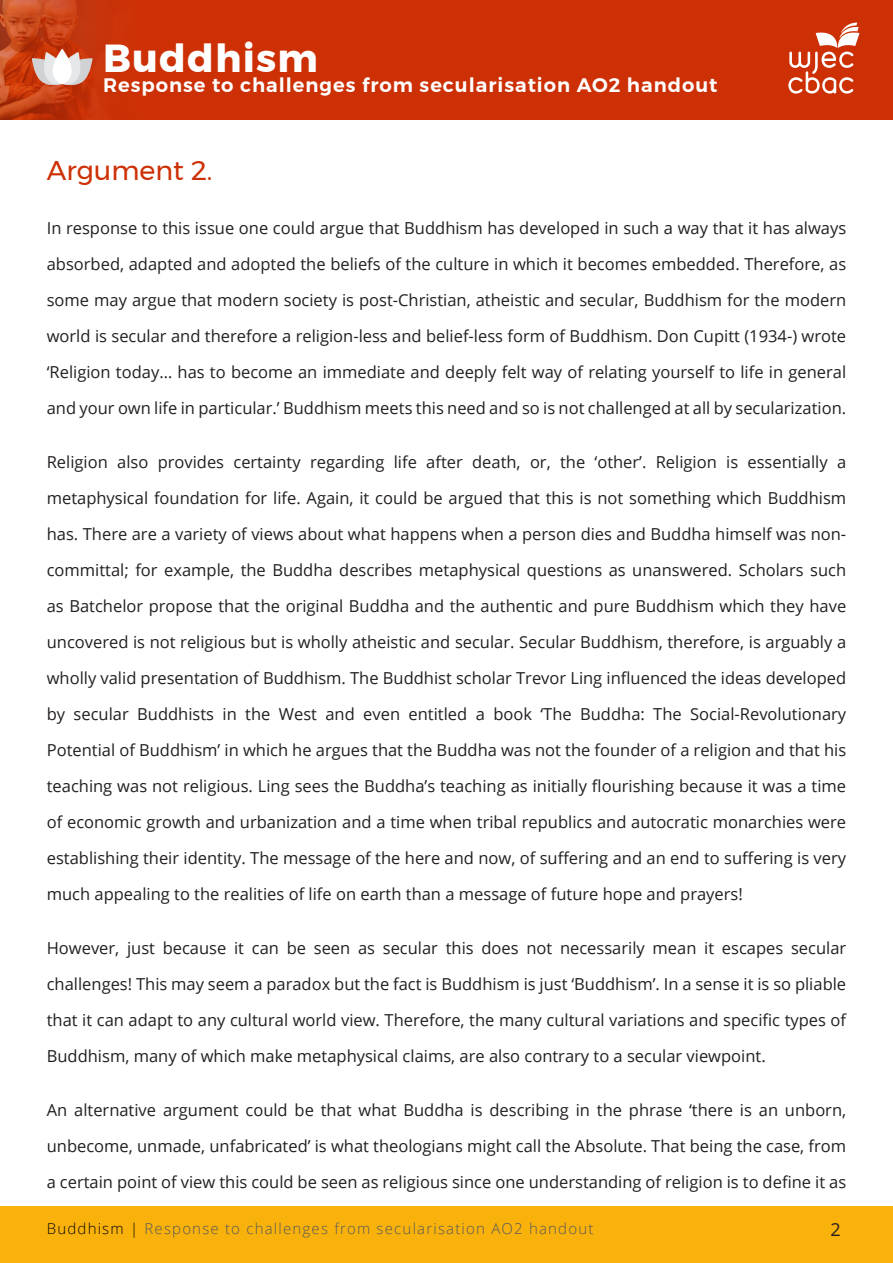
<style>
.page{position:relative;width:893px;height:1263px;background:#fff}
.page>*{position:absolute;margin:0;border:0;box-sizing:border-box;transform-origin:0 0}
.t1{font:700 39px "Montserrat";letter-spacing:.03em;color:#fff}
.t2{font:27px "Montserrat";color:#cd3005}
.t3{font:600 19.5px "Montserrat";letter-spacing:.05em;color:#fff}
.t4{font:18px "Open Sans";color:#231f20}
.Paragraph_text{font:16.5px/36px "Open Sans";color:#231f20;text-align:justify}
.t5{font:300 15px "Open Sans";letter-spacing:.08em;color:#57585a}
.s1{color:#0c0806}
</style>
<div class="page">
<img style="left:0;top:0;width:893px;height:119px">
<svg style="left:788px;top:23px;width:71px;height:71px"></svg>
<div style="left:0;top:1206px;width:893px;height:57px;background:#f9b20c"></div>
<svg style="left:32px;top:49px;width:60px;height:39px"></svg>
<svg style="left:57px;top:34px;width:11px;height:11px"></svg>
<h1 class="t1" style="left:103px;top:27px;width:216px">Buddhism</h1>
<p class="t3" style="left:103px;top:70px;width:616px">Response to challenges from secularisation AO2 handout</p>
<h2 class="t2" style="left:47px;top:150px;width:167px">Argument 2.</h2>
<p class="Paragraph_text" style="left:47px;top:210px;width:801px">In response to this issue one could argue that Buddhism has developed in such a way that it has always absorbed, adapted and adopted the beliefs of the culture in which it becomes embedded. Therefore, as some may argue that modern society is post-Christian, atheistic and secular, Buddhism for the modern world is secular and therefore a religion-less and belief-less form of Buddhism. Don Cupitt (1934-) wrote ‘Religion today… has to become an immediate and deeply felt way of relating yourself to life in general and your own life in particular.’ Buddhism meets this need and so is not challenged at all by secularization.</p>
<p class="Paragraph_text" style="left:47px;top:444px;width:801px">Religion also provides certainty regarding life after death, or, the ‘other’. Religion is essentially a metaphysical foundation for life. Again, it could be argued that this is not something which Buddhism has. There are a variety of views about what happens when a person dies and Buddha himself was non&shy;committal; for example, the Buddha describes metaphysical questions as unanswered. Scholars such as Batchelor propose that the original Buddha and the authentic and pure Buddhism which they have uncovered is not religious but is wholly atheistic and secular. Secular Buddhism, therefore, is arguably a wholly valid presentation of Buddhism. The Buddhist scholar Trevor Ling influenced the ideas developed by secular Buddhists in the West and even entitled a book ‘The Buddha: The Social-Revolutionary Potential of Buddhism’ in which he argues that the Buddha was not the founder of a religion and that his teaching was not religious. Ling sees the Buddha’s teaching as initially flourishing because it was a time of economic growth and urbanization and a time when tribal republics and autocratic monarchies were establishing their identity. The message of the here and now, of suffering and an end to suffering is very much appealing to the realities of life on earth than a message of future hope and prayers!</p>
<p class="Paragraph_text" style="left:47px;top:930px;width:801px">However, just because it can be seen as secular this does not necessarily mean it escapes secular challenges! This may seem a paradox but the fact is Buddhism is just ‘Buddhism’. In a sense it is so pliable that it can adapt to any cultural world view. Therefore, the many cultural variations and specific types of Buddhism, many of which make metaphysical claims, are also contrary to a secular viewpoint.</p>
<p class="Paragraph_text" style="left:47px;top:1092px;width:801px">An alternative argument could be that what Buddha is describing in the phrase ‘there is an unborn, unbecome, unmade, unfabricated’ is what theologians might call the Absolute. That being the case, from a certain point of view this could be seen as religious since one understanding of religion is to define it as</p>
<p class="t5" style="left:47px;top:1218px;width:548px"><span class="s1">Buddhism |</span> Response to challenges from secularisation AO2 handout</p>
<p class="t4" style="left:830px;top:1217px;width:12px">2</p>
</div>
